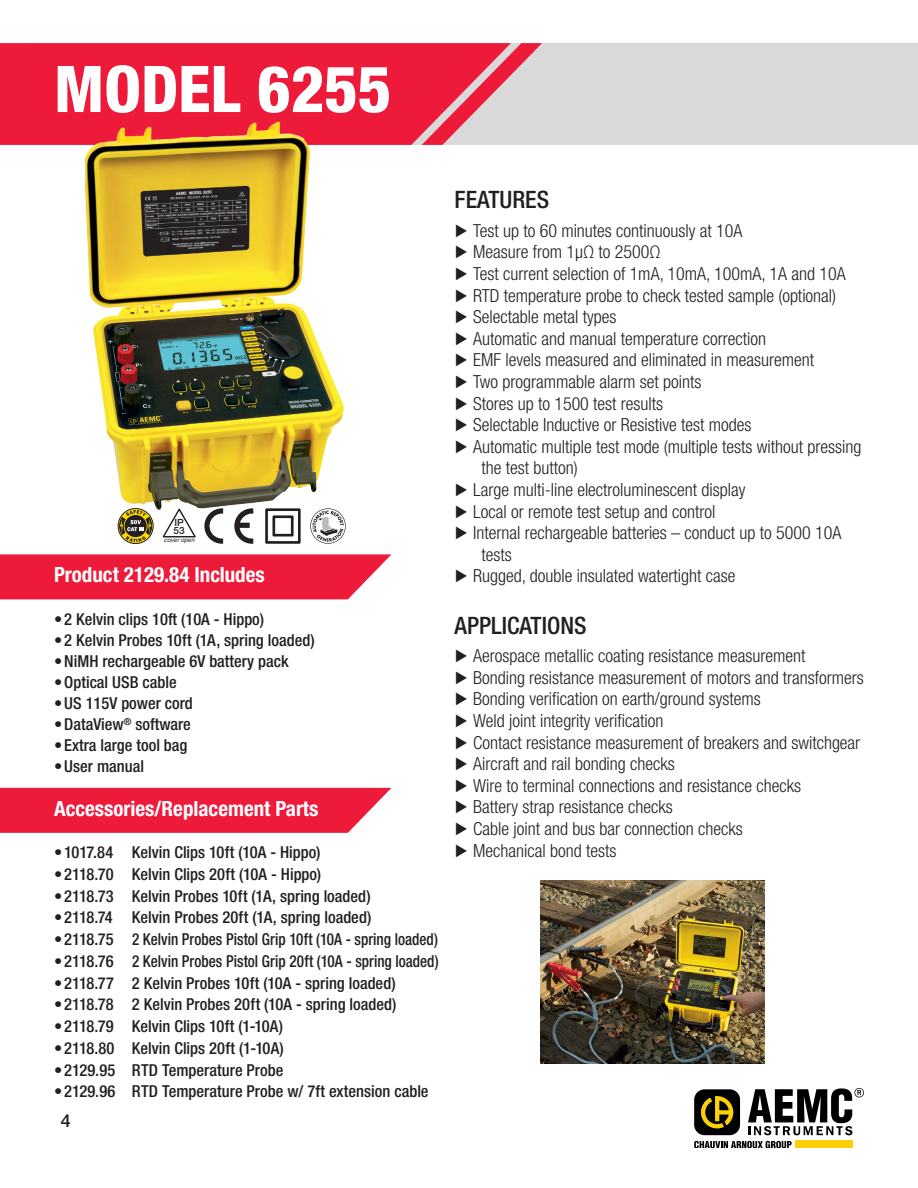
<style>
.page{position:relative;width:918px;height:1188px;background:#fff}
.page>*{position:absolute;margin:0;border:0;box-sizing:border-box;transform-origin:0 0}
.t1{font:800 condensed 64.5px "Helvetica Neue LT Std";color:#fff}
.t2{font:500 condensed 24px "Helvetica Neue LT Std";color:#231f20}
.t3{font:700 condensed 21px "Helvetica Neue LT Std";color:#fff}
.t4{font:300 condensed 18px/21.6px "Helvetica Neue LT Std";color:#231f20}
.t5{font:500 18px "Helvetica Neue LT Std";color:#231f20}
.t6{font:500 condensed 16.5px "Helvetica Neue LT Std";color:#231f20}
.t7{font:500 10.05px/7.9px "Helvetica Neue LT Std";color:#231f20}
.t8{font:italic 6.15px "Helvetica";color:#231f20}
.s1{font-family:"Arial Narrow";font-weight:400;font-stretch:normal}
</style>
<div class="page">
<div style="left:27px;top:43px;width:891px;height:102px;background:#d9d9d9"></div>
<svg style="left:511px;top:43px;width:31px;height:32px"></svg>
<svg style="left:0;top:43px;width:511px;height:102px;background:#eb2946"></svg>
<hr style="left:917px;top:43px;width:1px;height:102px;background:#3e3e3f">
<div style="left:795px;top:1141px;width:57px;height:7px;background:#fcd009"></div>
<svg style="left:694px;top:1141px;width:98px;height:7px"></svg>
<div style="left:694px;top:1089px;width:46px;height:46px;background:#000;border-radius:10px"></div>
<svg style="left:701px;top:1096px;width:33px;height:32px"></svg>
<svg style="left:748px;top:1088px;width:116px;height:47px"></svg>
<img style="left:78px;top:107px;width:269px;height:427px">
<img style="left:540px;top:881px;width:225px;height:183px">
<div style="left:118px;top:508px;width:35px;height:36px;border:1px solid #231f20;border-radius:50%"></div>
<svg style="left:119px;top:510px;width:33px;height:32px"></svg>
<svg style="left:265px;top:508px;width:36px;height:36px"></svg>
<svg style="left:234px;top:508px;width:19px;height:36px"></svg>
<svg style="left:204px;top:508px;width:19px;height:36px"></svg>
<svg style="left:162px;top:508px;width:34px;height:29px"></svg>
<svg style="left:310px;top:508px;width:36px;height:36px"></svg>
<svg style="left:0;top:554px;width:391px;height:45px;background:#ee2846"></svg>
<svg style="left:0;top:788px;width:391px;height:45px;background:#ee2745"></svg>
<h1 class="t1" style="left:54px;top:49px;width:339px">MODEL 6255</h1>
<p class="t7" style="left:174px;top:518px;width:13px">IP<br>53</p>
<p class="t8" style="left:164px;top:536px;width:32px">cover open</p>
<p class="t3" style="left:54px;top:562px;width:212px">Product 2129.84 Includes</p>
<p class="t6" style="left:54px;top:609px;width:212px">• 2 Kelvin clips 10ft (10A - Hippo)</p>
<p class="t6" style="left:54px;top:631px;width:262px">• 2 Kelvin Probes 10ft (1A, spring loaded)</p>
<p class="t6" style="left:54px;top:652px;width:236px">•NiMH rechargeable 6V battery pack</p>
<p class="t6" style="left:54px;top:673px;width:124px">•Optical USB cable</p>
<p class="t6" style="left:54px;top:694px;width:140px">•US 115V power cord</p>
<p class="t6" style="left:54px;top:715px;width:138px">•DataView<sup>®</sup> software</p>
<p class="t6" style="left:54px;top:736px;width:135px">• Extra large tool bag</p>
<p class="t6" style="left:54px;top:757px;width:92px">•User manual</p>
<p class="t3" style="left:54px;top:795px;width:266px">Accessories/Replacement Parts</p>
<p class="t6" style="left:54px;top:842px;width:268px">• 1017.84 Kelvin Clips 10ft (10A - Hippo)</p>
<p class="t6" style="left:54px;top:864px;width:269px">• 2118.70 Kelvin Clips 20ft (10A - Hippo)</p>
<p class="t6" style="left:54px;top:886px;width:318px">• 2118.73 Kelvin Probes 10ft (1A, spring loaded)</p>
<p class="t6" style="left:54px;top:908px;width:319px">• 2118.74 Kelvin Probes 20ft (1A, spring loaded)</p>
<p class="t6" style="left:54px;top:929px;width:386px">• 2118.75 2 Kelvin Probes Pistol Grip 10ft (10A - spring loaded)</p>
<p class="t6" style="left:54px;top:951px;width:386px">• 2118.76 2 Kelvin Probes Pistol Grip 20ft (10A - spring loaded)</p>
<p class="t6" style="left:54px;top:973px;width:343px">• 2118.77 2 Kelvin Probes 10ft (10A - spring loaded)</p>
<p class="t6" style="left:54px;top:995px;width:344px">• 2118.78 2 Kelvin Probes 20ft (10A - spring loaded)</p>
<p class="t6" style="left:54px;top:1016px;width:230px">• 2118.79 Kelvin Clips 10ft (1-10A)</p>
<p class="t6" style="left:54px;top:1038px;width:231px">• 2118.80 Kelvin Clips 20ft (1-10A)</p>
<p class="t6" style="left:54px;top:1060px;width:231px">• 2129.95 RTD Temperature Probe</p>
<p class="t6" style="left:54px;top:1082px;width:376px">• 2129.96 RTD Temperature Probe w/ 7ft extension cable</p>
<p class="t5" style="left:61px;top:1110px;width:12px">4</p>
<h2 class="t2" style="left:455px;top:186px;width:96px">FEATURES</h2>
<p class="t4" style="left:456px;top:219px;width:288px"><span class="s1">►</span>Test up to 60 minutes continuously at 10A</p>
<p class="t4" style="left:456px;top:241px;width:206px"><span class="s1">►</span>Measure from 1μΩ to 2500Ω</p>
<p class="t4" style="left:456px;top:263px;width:391px"><span class="s1">►</span>Test current selection of 1mA, 10mA, 100mA, 1A and 10A</p>
<p class="t4" style="left:456px;top:284px;width:382px"><span class="s1">►</span>RTD temperature probe to check tested sample (optional)</p>
<p class="t4" style="left:456px;top:306px;width:162px"><span class="s1">►</span>Selectable metal types</p>
<p class="t4" style="left:456px;top:327px;width:311px"><span class="s1">►</span>Automatic and manual temperature correction</p>
<p class="t4" style="left:456px;top:349px;width:360px"><span class="s1">►</span>EMF levels measured and eliminated in measurement</p>
<p class="t4" style="left:456px;top:371px;width:247px"><span class="s1">►</span>Two programmable alarm set points</p>
<p class="t4" style="left:456px;top:392px;width:209px"><span class="s1">►</span>Stores up to 1500 test results</p>
<p class="t4" style="left:456px;top:414px;width:297px"><span class="s1">►</span>Selectable Inductive or Resistive test modes</p>
<p class="t4" style="left:456px;top:435px;width:407px"><span class="s1">►</span>Automatic multiple test mode (multiple tests without pressing</p>
<p class="t4" style="left:482px;top:457px;width:98px">the test button)</p>
<p class="t4" style="left:456px;top:479px;width:291px"><span class="s1">►</span>Large multi-line electroluminescent display</p>
<p class="t4" style="left:456px;top:500px;width:261px"><span class="s1">►</span>Local or remote test setup and control</p>
<p class="t4" style="left:456px;top:522px;width:387px"><span class="s1">►</span>Internal rechargeable batteries – conduct up to 5000 10A</p>
<p class="t4" style="left:482px;top:543px;width:32px">tests</p>
<p class="t4" style="left:456px;top:565px;width:281px"><span class="s1">►</span>Rugged, double insulated watertight case</p>
<h2 class="t2" style="left:455px;top:611px;width:134px">APPLICATIONS</h2>
<p class="t4" style="left:456px;top:645px;width:409px"><span class="s1">►</span>Aerospace metallic coating resistance measurement <span class="s1">►</span>Bonding resistance measurement of motors and transformers <span class="s1">►</span>Bonding verification on earth/ground systems<br><span class="s1">►</span>Weld joint integrity verification<br><span class="s1">►</span>Contact resistance measurement of breakers and switchgear <span class="s1">►</span>Aircraft and rail bonding checks<br><span class="s1">►</span>Wire to terminal connections and resistance checks <span class="s1">►</span>Battery strap resistance checks<br><span class="s1">►</span>Cable joint and bus bar connection checks<br><span class="s1">►</span>Mechanical bond tests</p>
</div>
